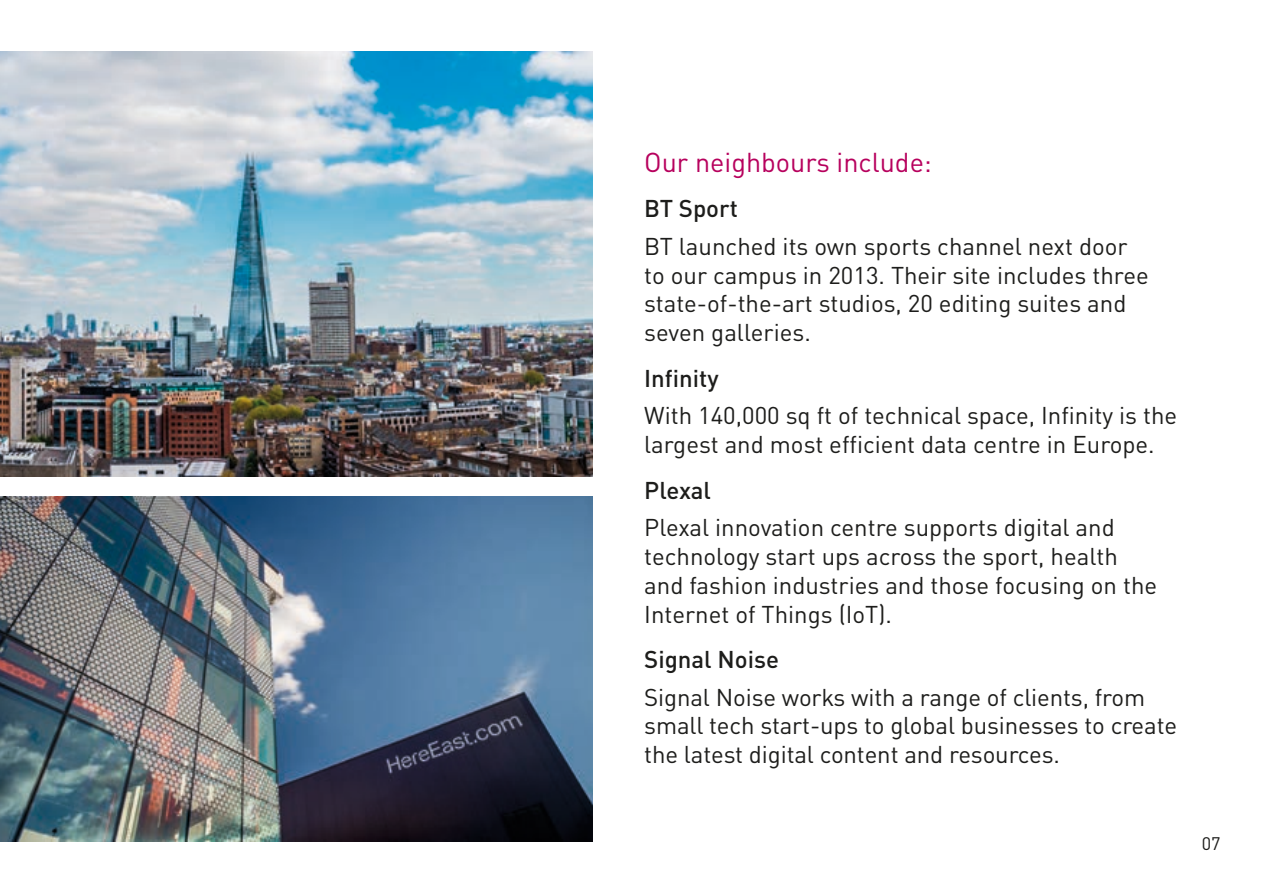
<style>
.page{position:relative;width:1263px;height:893px;background:#fff}
.page>*{position:absolute;margin:0;border:0;box-sizing:border-box;transform-origin:0 0}
.Course_sub_title{font:27px "DINOT";color:#b7005d}
.Body_copy{font:24px/28.8px "DINOT";color:#1d1d1b}
.Modules_title{font:500 24px "DINOT";color:#1d1d1b}
.t1{font:18px "DINOT";color:#1d1d1b}
</style>
<div class="page">
<img style="left:0;top:497px;width:592px;height:344px">
<img style="left:0;top:51px;width:592px;height:425px">
<p class="Course_sub_title" style="left:644px;top:145px;width:289px">Our neighbours include:</p>
<p class="Modules_title" style="left:644px;top:193px;width:95px">BT Sport</p>
<p class="Body_copy" style="left:644px;top:231px;width:506px">BT launched its own sports channel next door to our campus in 2013. Their site includes three state-of-the-art studios, 20 editing suites and seven galleries.</p>
<p class="Modules_title" style="left:644px;top:363px;width:76px">Infinity</p>
<p class="Body_copy" style="left:644px;top:401px;width:534px">With 140,000 sq ft of technical space, Infinity is the largest and most efficient data centre in Europe.</p>
<p class="Modules_title" style="left:644px;top:475px;width:68px">Plexal</p>
<p class="Body_copy" style="left:644px;top:513px;width:514px">Plexal innovation centre supports digital and technology start ups across the sport, health and fashion industries and those focusing on the Internet of Things (IoT).</p>
<p class="Modules_title" style="left:644px;top:644px;width:136px">Signal Noise</p>
<p class="Body_copy" style="left:644px;top:682px;width:534px">Signal Noise works with a range of clients, from small tech start-ups to global businesses to create the latest digital content and resources.</p>
<p class="t1" style="left:1202px;top:833px;width:20px">07</p>
</div>
